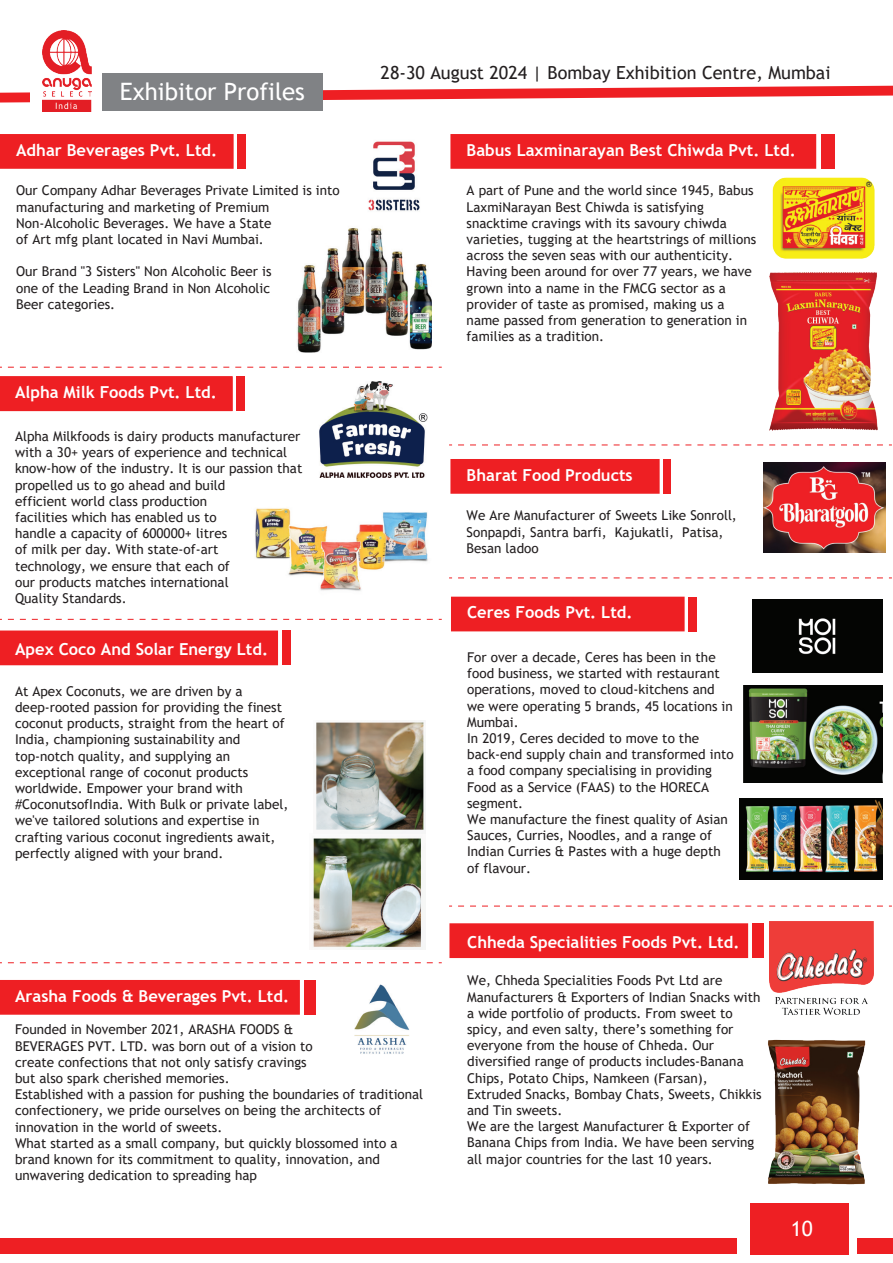
<style>
.page{position:relative;width:893px;height:1263px;background:#fff}
.page>*{position:absolute;margin:0;border:0;box-sizing:border-box;transform-origin:0 0}
.t1{font:24px "Trebuchet MS";color:#fff}
.t2{font:21px "Trebuchet MS";color:#fff}
.t3{font:18px "Trebuchet MS";color:#231f20}
.t4{font:700 16.5px "Trebuchet MS";color:#fff}
.t5{font:13.5px/16.2px "Trebuchet MS";color:#231f20}
</style>
<div class="page">
<svg style="left:0;top:86px;width:893px;height:17px"></svg>
<div style="left:101px;top:73px;width:222px;height:38px;background:#808285"></div>
<div style="left:0;top:980px;width:300px;height:35px;background:#ee1f23"></div>
<div style="left:304px;top:980px;width:11px;height:35px;background:#ee1f23"></div>
<div style="left:0;top:630px;width:278px;height:35px;background:#ee1f23"></div>
<div style="left:283px;top:630px;width:8px;height:35px;background:#ee1f23"></div>
<div style="left:0;top:376px;width:233px;height:35px;background:#ee1f23"></div>
<div style="left:236px;top:376px;width:9px;height:35px;background:#ee1f23"></div>
<img style="left:255px;top:508px;width:173px;height:83px">
<div style="left:450px;top:134px;width:366px;height:35px;background:#ee1f23"></div>
<div style="left:822px;top:134px;width:13px;height:35px;background:#ee1f23"></div>
<img style="left:769px;top:163px;width:109px;height:268px">
<div style="left:450px;top:459px;width:210px;height:35px;background:#ee1f23"></div>
<div style="left:663px;top:459px;width:7px;height:35px;background:#ee1f23"></div>
<img style="left:763px;top:463px;width:122px;height:90px">
<img style="left:319px;top:382px;width:108px;height:95px">
<img style="left:313px;top:838px;width:110px;height:111px">
<img style="left:316px;top:722px;width:110px;height:112px">
<div style="left:451px;top:597px;width:234px;height:34px;background:#ee1f23"></div>
<div style="left:688px;top:597px;width:9px;height:34px;background:#ee1f23"></div>
<img style="left:753px;top:600px;width:130px;height:73px">
<img style="left:743px;top:686px;width:140px;height:96px">
<img style="left:740px;top:798px;width:143px;height:81px">
<div style="left:449px;top:923px;width:299px;height:35px;background:#ee1f23"></div>
<div style="left:753px;top:923px;width:11px;height:35px;background:#ee1f23"></div>
<img style="left:769px;top:921px;width:104px;height:94px">
<img style="left:768px;top:1039px;width:98px;height:146px">
<img style="left:354px;top:984px;width:56px;height:70px">
<svg style="left:8px;top:367px;width:434px;height:1px"></svg>
<svg style="left:458px;top:445px;width:434px;height:1px"></svg>
<svg style="left:458px;top:577px;width:434px;height:1px"></svg>
<svg style="left:458px;top:906px;width:434px;height:1px"></svg>
<svg style="left:8px;top:619px;width:434px;height:1px"></svg>
<svg style="left:8px;top:962px;width:434px;height:1px"></svg>
<div style="left:0;top:1238px;width:893px;height:16px;background:#ee1f23"></div>
<div style="left:737px;top:1198px;width:120px;height:65px;background:#fff"></div>
<div style="left:750px;top:1203px;width:99px;height:51px;background:#ee1f23"></div>
<div style="left:30px;top:73px;width:71px;height:38px;background:#fff"></div>
<img style="left:42px;top:31px;width:50px;height:80px">
<div style="left:0;top:134px;width:234px;height:35px;background:#ee1f23"></div>
<div style="left:237px;top:134px;width:9px;height:35px;background:#ee1f23"></div>
<img style="left:297px;top:228px;width:135px;height:125px">
<img style="left:368px;top:141px;width:52px;height:70px">
<h1 class="t1" style="left:120px;top:77px;width:186px">Exhibitor Profiles</h1>
<p class="t4" style="left:16px;top:140px;width:203px">Adhar Beverages Pvt. Ltd.</p>
<p class="t5" style="left:16px;top:182px;width:325px">Our Company Adhar Beverages Private Limited is into manufacturing and marketing of Premium Non-Alcoholic Beverages. We have a State<br>of Art mfg plant located in Navi Mumbai.</p>
<p class="t5" style="left:16px;top:263px;width:257px;text-align:justify">Our Brand "3 Sisters" Non Alcoholic Beer is one of the Leading Brand in Non Alcoholic Beer categories.</p>
<p class="t4" style="left:15px;top:382px;width:203px">Alpha Milk Foods Pvt. Ltd.</p>
<p class="t5" style="left:15px;top:428px;width:289px">Alpha Milkfoods is dairy products manufacturer with a 30+ years of experience and technical know-how of the industry. It is our passion that propelled us to go ahead and build<br>efficient world class production<br>facilities which has enabled us to<br>handle a capacity of 600000+ litres<br>of milk per day. With state-of-art<br>technology, we ensure that each of<br>our products matches international<br>Quality Standards.</p>
<p class="t4" style="left:15px;top:638px;width:255px">Apex Coco And Solar Energy Ltd.</p>
<p class="t5" style="left:15px;top:683px;width:275px">At Apex Coconuts, we are driven by a deep-rooted passion for providing the finest coconut products, straight from the heart of India, championing sustainability and top-notch quality, and supplying an exceptional range of coconut products worldwide. Empower your brand with #CoconutsofIndia . With Bulk or private label, we've tailored solutions and expertise in crafting various coconut ingredients await, perfectly aligned with your brand.</p>
<h3 class="t3" style="left:381px;top:62px;width:451px">28-30 August 2024 | Bombay Exhibition Centre, Mumbai</h3>
<p class="t4" style="left:467px;top:140px;width:331px">Babus Laxminarayan Best Chiwda Pvt. Ltd.</p>
<p class="t5" style="left:467px;top:182px;width:291px">A part of Pune and the world since 1945, Babus LaxmiNarayan Best Chiwda is satisfying snacktime cravings with its savoury chiwda varieties, tugging at the heartstrings of millions across the seven seas with our authenticity.<br>Having been around for over 77 years, we have grown into a name in the FMCG sector as a provider of taste as promised, making us a name passed from generation to generation in families as a tradition.</p>
<p class="t4" style="left:467px;top:465px;width:168px">Bharat Food Products</p>
<p class="t5" style="left:467px;top:507px;width:272px">We Are Manufacturer of Sweets Like Sonroll,<br>Sonpapdi, Santra barfi, Kajukatli, Patisa,<br>Besan ladoo</p>
<p class="t4" style="left:467px;top:602px;width:167px">Ceres Foods Pvt. Ltd.</p>
<p class="t5" style="left:467px;top:649px;width:268px">For over a decade, Ceres has been in the food business, we started with restaurant operations, moved to cloud-kitchens and we were operating 5 brands, 45 locations in Mumbai.<br>In 2019, Ceres decided to move to the back-end supply chain and transformed into a food company specialising in providing Food as a Service (FAAS) to the HORECA segment.<br>We manufacture the finest quality of Asian Sauces, Curries, Noodles, and a range of Indian Curries &amp; Pastes with a huge depth of flavour.</p>
<p class="t4" style="left:467px;top:931px;width:274px">Chheda Specialities Foods Pvt. Ltd.</p>
<p class="t4" style="left:15px;top:986px;width:275px">Arasha Foods &amp; Beverages Pvt. Ltd.</p>
<p class="t5" style="left:15px;top:1021px;width:410px">Founded in November 2021, ARASHA FOODS &amp;<br>BEVERAGES PVT. LTD. was born out of a vision to<br>create confections that not only satisfy cravings<br>but also spark cherished memories.<br>Established with a passion for pushing the boundaries of traditional confectionery, we pride ourselves on being the architects of innovation in the world of sweets.<br>What started as a small company, but quickly blossomed into a brand known for its commitment to quality, innovation, and unwavering dedication to spreading hap</p>
<p class="t5" style="left:467px;top:972px;width:296px">We, Chheda Specialities Foods Pvt Ltd are Manufacturers &amp; Exporters of Indian Snacks with a wide portfolio of products. From sweet to spicy, and even salty, there’s something for everyone from the house of Chheda. Our diversified range of products includes-Banana Chips, Potato Chips, Namkeen (Farsan), Extruded Snacks, Bombay Chats, Sweets, Chikkis and Tin sweets.<br>We are the largest Manufacturer &amp; Exporter of Banana Chips from India. We have been serving all major countries for the last 10 years.</p>
<h2 class="t2" style="left:791px;top:1216px;width:24px">10</h2>
</div>
